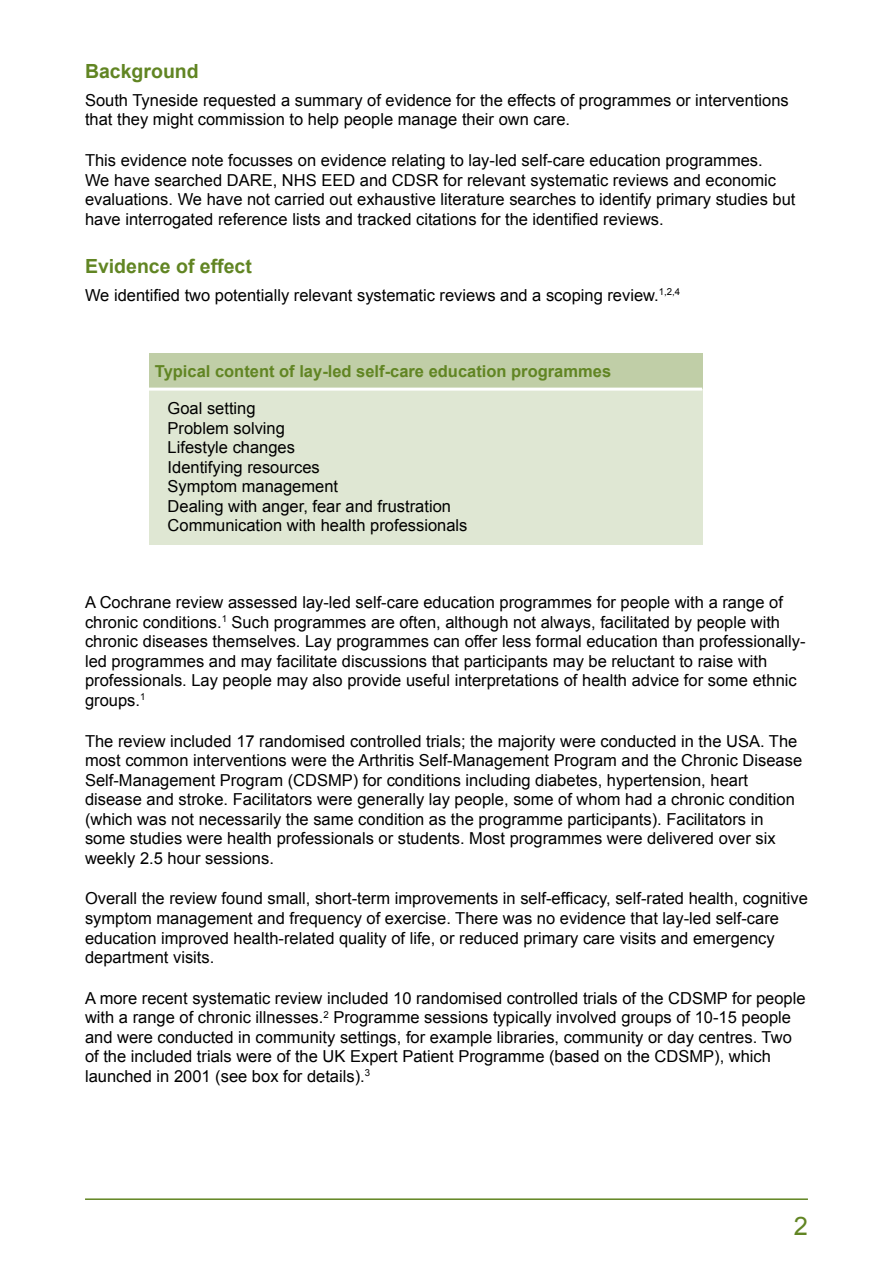
<style>
.page{position:relative;width:893px;height:1263px;background:#fff}
.page>*{position:absolute;margin:0;border:0;box-sizing:border-box;transform-origin:0 0}
.t1{font:25.5px "Arial";color:#618523}
.t2{font:700 19.5px "Arial";color:#618523}
.t3{font:16.5px/19.5px "Arial";color:#000}
.t4{font:700 16.5px "Arial";color:#618523}
</style>
<div class="page">
<hr style="left:85px;top:1198px;width:723px;height:2px;background:#618523">
<div style="left:149px;top:353px;width:553px;height:36px;background:#c0cea7"></div>
<div style="left:149px;top:389px;width:553px;height:155px;background:#dfe7d3"></div>
<hr style="left:149px;top:388px;width:553px;height:3px;background:#fff">
<p class="t2" style="left:85px;top:58px;width:115px">Background</p>
<p class="t3" style="left:85px;top:91px;width:705px">South Tyneside requested a summary of evidence for the effects of programmes or interventions that they might commission to help people manage their own care.</p>
<p class="t3" style="left:85px;top:151px;width:712px">This evidence note focusses on evidence relating to lay-led self-care education programmes.<br>We have searched DARE, NHS EED and CDSR for relevant systematic reviews and economic evaluations. We have not carried out exhaustive literature searches to identify primary studies but have interrogated reference lists and tracked citations for the identified reviews.</p>
<p class="t2" style="left:85px;top:253px;width:168px">Evidence of effect</p>
<p class="t3" style="left:85px;top:285px;width:597px">We identified two potentially relevant systematic reviews and a scoping review.<sup>1,2,4</sup></p>
<p class="t4" style="left:155px;top:360px;width:458px">Typical content of lay-led self-care education programmes</p>
<p class="t3" style="left:168px;top:399px;width:301px">Goal setting<br>Problem solving<br>Lifestyle changes<br>Identifying resources<br>Symptom management<br>Dealing with anger, fear and frustration<br>Communication with health professionals</p>
<p class="t3" style="left:85px;top:593px;width:722px">A Cochrane review assessed lay-led self-care education programmes for people with a range of chronic conditions.<sup>1</sup> Such programmes are often, although not always, facilitated by people with chronic diseases themselves. Lay programmes can offer less formal education than professionally&shy;led programmes and may facilitate discussions that participants may be reluctant to raise with professionals. Lay people may also provide useful interpretations of health advice for some ethnic groups.<sup>1</sup></p>
<p class="t3" style="left:85px;top:731px;width:719px">The review included 17 randomised controlled trials; the majority were conducted in the USA. The most common interventions were the Arthritis Self-Management Program and the Chronic Disease Self-Management Program (CDSMP) for conditions including diabetes, hypertension, heart disease and stroke. Facilitators were generally lay people, some of whom had a chronic condition (which was not necessarily the same condition as the programme participants). Facilitators in some studies were health professionals or students. Most programmes were delivered over six weekly 2.5 hour sessions.</p>
<p class="t3" style="left:85px;top:889px;width:724px">Overall the review found small, short-term improvements in self-efficacy, self-rated health, cognitive symptom management and frequency of exercise. There was no evidence that lay-led self-care education improved health-related quality of life, or reduced primary care visits and emergency department visits.</p>
<p class="t3" style="left:85px;top:988px;width:722px">A more recent systematic review included 10 randomised controlled trials of the CDSMP for people with a range of chronic illnesses.<sup>2</sup> Programme sessions typically involved groups of 10-15 people and were conducted in community settings, for example libraries, community or day centres. Two of the included trials were of the UK Expert Patient Programme (based on the CDSMP), which launched in 2001 (see box for details).<sup>3</sup></p>
<h1 class="t1" style="left:794px;top:1209px;width:16px">2</h1>
</div>
